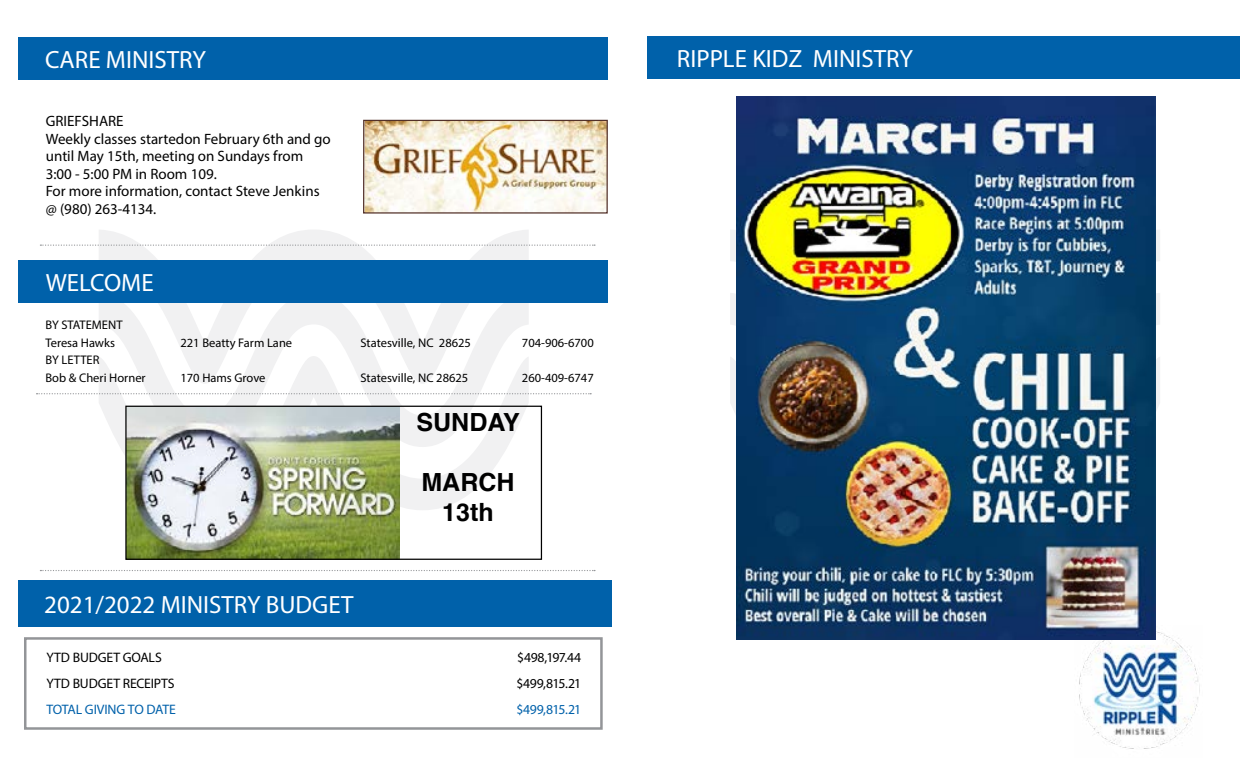
<style>
.page{position:relative;width:1260px;height:765px;background:#fff}
.page>*{position:absolute;margin:0;border:0;box-sizing:border-box;transform-origin:0 0}
.t1{font:25px "Myriad Pro";color:#fff}
.t2{font:700 25px/30px "Helvetica";color:#000;text-align:center}
.t3{font:15px/17.5px "Myriad Pro";color:#000}
.t4{font:13.75px/26.2px "Myriad Pro";letter-spacing:-.015em;color:#000}
.t5{font:13.75px "Myriad Pro";letter-spacing:-.03em;color:#0061aa}
.t6{font:13.75px/26.2px "Myriad Pro";letter-spacing:-.035em;color:#000}
.t7{font:12.5px/17.5px "Myriad Pro";color:#000}
</style>
<div class="page">
<svg style="left:99px;top:230px;width:430px;height:30px"></svg>
<svg style="left:120px;top:447px;width:387px;height:63px"></svg>
<svg style="left:99px;top:303px;width:430px;height:144px;fill:#f1f1f2"></svg>
<svg style="left:730px;top:293px;width:430px;height:121px"></svg>
<div style="left:24px;top:637px;width:579px;height:93px;border:2px solid #939598"></div>
<div style="left:647px;top:37px;width:592px;height:42px;background:#0061aa"></div>
<div style="left:19px;top:37px;width:589px;height:42px;background:#0061aa"></div>
<div style="left:18px;top:580px;width:594px;height:47px;background:#0061aa"></div>
<svg style="left:40px;top:570px;width:555px;height:1px"></svg>
<svg style="left:40px;top:245px;width:555px;height:1px"></svg>
<img style="left:1079px;top:631px;width:121px;height:118px">
<img style="left:365px;top:122px;width:241px;height:90px">
<div style="left:363px;top:120px;width:245px;height:94px;border:1px solid #533129"></div>
<div style="left:18px;top:260px;width:590px;height:43px;background:#0061aa"></div>
<img style="left:736px;top:96px;width:420px;height:544px">
<svg style="left:37px;top:393px;width:554px;height:1px"></svg>
<img style="left:127px;top:408px;width:272px;height:150px">
<div style="left:125px;top:406px;width:417px;height:154px;border:1px solid #000"></div>
<h1 class="t1" style="left:45px;top:44px;width:162px">CARE MINISTRY</h1>
<p class="t3" style="left:46px;top:112px;width:287px">GRIEFSHARE<br>Weekly classes startedon February 6th and go until May 15th, meeting on Sundays from<br>3:00 - 5:00 PM in Room 109.<br>For more information, contact Steve Jenkins @ (980) 263-4134.</p>
<h1 class="t1" style="left:46px;top:268px;width:109px">WELCOME</h1>
<p class="t7" style="left:45px;top:316px;width:79px">BY STATEMENT<br>Teresa Hawks</p>
<p class="t7" style="left:45px;top:351px;width:102px">BY LETTER<br>Bob &amp; Cheri Horner</p>
<p class="t7" style="left:180px;top:333px;width:113px">221 Beatty Farm Lane</p>
<p class="t7" style="left:360px;top:333px;width:112px">Statesville, NC 28625</p>
<p class="t7" style="left:522px;top:333px;width:73px">704-906-6700</p>
<p class="t7" style="left:180px;top:368px;width:87px">170 Hams Grove</p>
<p class="t7" style="left:360px;top:368px;width:109px">Statesville, NC 28625</p>
<p class="t7" style="left:522px;top:368px;width:73px">260-409-6747</p>
<h1 class="t2" style="left:417px;top:410px;width:105px">SUNDAY</h1>
<h1 class="t2" style="left:421px;top:470px;width:95px">MARCH<br>13th</h1>
<h1 class="t1" style="left:44px;top:589px;width:311px">2021/2022 MINISTRY BUDGET</h1>
<p class="t4" style="left:46px;top:644px;width:130px">YTD BUDGET GOALS<br>YTD BUDGET RECEIPTS</p>
<p class="t5" style="left:46px;top:701px;width:131px">TOTAL GIVING TO DATE</p>
<p class="t6" style="left:516px;top:644px;width:66px">$498,197.44 $499,815.21</p>
<p class="t5" style="left:516px;top:701px;width:66px">$499,815.21</p>
<h1 class="t1" style="left:677px;top:43px;width:237px">RIPPLE KIDZ MINISTRY</h1>
</div>
